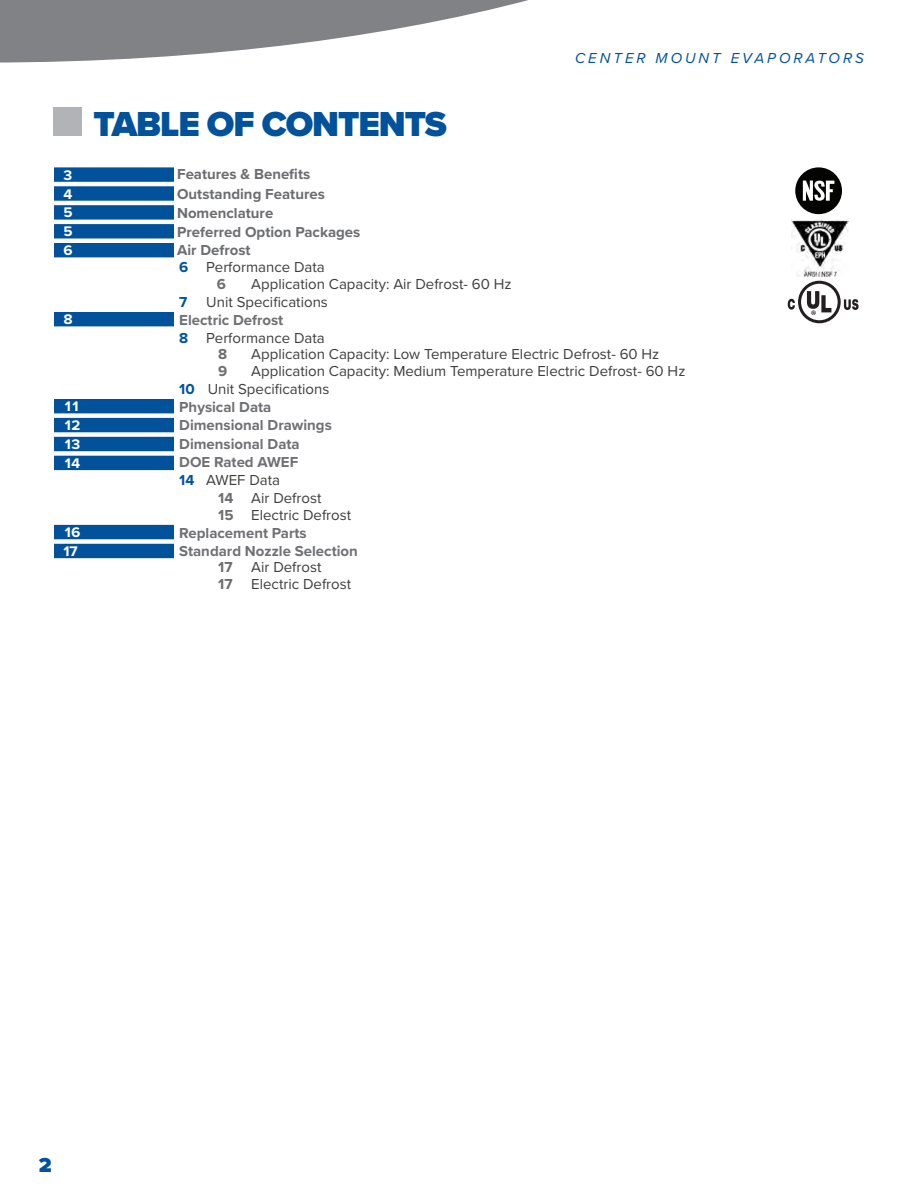
<style>
.page{position:relative;width:918px;height:1188px;background:#fff}
.page>*{position:absolute;margin:0;border:0;box-sizing:border-box;transform-origin:0 0}
.t1{font:900 36px "Proxima Nova";letter-spacing:-.03em;color:#01529b}
.t2{font:900 21px "Proxima Nova";color:#01529b}
.Text_Body{font:15px/18px "Proxima Nova";color:#3e3e3f}
.Text_Body-2{font:700 15px/18px "Proxima Nova";color:#6f7073}
.Text_Body-3{font:700 15px "Proxima Nova";color:#6c6d70}
.t3{font:italic 15px "Proxima Nova";letter-spacing:.2em;color:#01529b}
.Text_Body-4{font:700 15px "Proxima Nova";color:#01529b}
.Text_Body-5{font:700 14.4px "Proxima Nova";letter-spacing:-.1em;color:#fff;scale:1.04 1}
.s1{font-weight:700;color:#01529b}
.s2{font-weight:700;color:#6f7073}
.s3{color:#01529b}
.s4{font-weight:400;color:#3e3e3f}
.s5{font-weight:700;color:#6c6d70}
</style>
<div class="page">
<svg style="left:0;top:0;width:528px;height:63px"></svg>
<div style="left:53px;top:107px;width:28px;height:29px;background:#b2b3b7"></div>
<div style="left:54px;top:167px;width:120px;height:15px;background:#01529b"></div>
<div style="left:54px;top:186px;width:120px;height:15px;background:#01529b"></div>
<div style="left:54px;top:205px;width:120px;height:15px;background:#01529b"></div>
<div style="left:54px;top:243px;width:120px;height:14px;background:#01529b"></div>
<div style="left:54px;top:544px;width:120px;height:14px;background:#01529b"></div>
<div style="left:54px;top:312px;width:120px;height:14px;background:#01529b"></div>
<div style="left:54px;top:399px;width:120px;height:14px;background:#01529b"></div>
<div style="left:54px;top:525px;width:120px;height:14px;background:#01529b"></div>
<div style="left:54px;top:224px;width:120px;height:15px;background:#01529b"></div>
<div style="left:54px;top:418px;width:120px;height:14px;background:#01529b"></div>
<div style="left:54px;top:437px;width:120px;height:14px;background:#01529b"></div>
<div style="left:798px;top:281px;width:43px;height:42px;border:3px solid #231f20;border-radius:50%"></div>
<svg style="left:807px;top:291px;width:24px;height:24px"></svg>
<svg style="left:788px;top:299px;width:7px;height:11px"></svg>
<svg style="left:844px;top:299px;width:15px;height:11px"></svg>
<img style="left:792px;top:219px;width:57px;height:58px">
<div style="left:795px;top:167px;width:47px;height:47px;background:#040503;border-radius:50%"></div>
<svg style="left:803px;top:181px;width:31px;height:20px"></svg>
<div style="left:54px;top:456px;width:120px;height:14px;background:#01529b"></div>
<p class="t3" style="left:575px;top:46px;width:290px">CENTER MOUNT EVAPORATORS</p>
<p class="Text_Body-5" style="left:63px;top:164px;width:10px">3</p>
<p class="Text_Body-5" style="left:63px;top:183px;width:10px">4</p>
<p class="Text_Body-5" style="left:63px;top:202px;width:10px">5</p>
<p class="Text_Body-5" style="left:63px;top:240px;width:10px">6</p>
<p class="Text_Body-5" style="left:63px;top:221px;width:10px">5</p>
<p class="Text_Body-5" style="left:63px;top:309px;width:10px">8</p>
<p class="Text_Body-5" style="left:63px;top:396px;width:18px">11</p>
<p class="Text_Body-5" style="left:63px;top:415px;width:18px">12</p>
<p class="Text_Body-5" style="left:63px;top:433px;width:18px">13</p>
<p class="Text_Body-5" style="left:63px;top:452px;width:18px">14</p>
<p class="Text_Body-5" style="left:63px;top:522px;width:18px">16</p>
<p class="Text_Body-5" style="left:63px;top:540px;width:15px">17</p>
<p class="t1" style="left:94px;top:97px;width:355px">TABLE OF CONTENTS</p>
<p class="Text_Body-3" style="left:177px;top:163px;width:135px">Features &amp; Benefits</p>
<p class="Text_Body-3" style="left:177px;top:182px;width:149px">Outstanding Features</p>
<p class="Text_Body-3" style="left:177px;top:202px;width:98px">Nomenclature</p>
<p class="Text_Body-3" style="left:177px;top:221px;width:185px">Preferred Option Packages</p>
<p class="Text_Body-3" style="left:177px;top:239px;width:75px">Air Defrost</p>
<p class="Text_Body" style="left:179px;top:258px;width:147px"><span class="s1">6</span> Performance Data</p>
<p class="Text_Body-3" style="left:217px;top:273px;width:11px">6</p>
<p class="Text_Body" style="left:251px;top:274px;width:262px">Application Capacity: Air Defrost- 60 Hz</p>
<p class="Text_Body-4" style="left:179px;top:291px;width:10px">7</p>
<p class="Text_Body" style="left:179px;top:292px;width:150px;text-indent:27px">Unit Specifications<br><span class="s2">Electric Defrost</span></p>
<p class="Text_Body" style="left:179px;top:328px;width:147px"><span class="s1">8</span> Performance Data</p>
<p class="Text_Body-3" style="left:218px;top:343px;width:11px">8</p>
<p class="Text_Body" style="left:251px;top:345px;width:410px">Application Capacity: Low Temperature Electric Defrost- 60 Hz</p>
<p class="Text_Body-3" style="left:218px;top:360px;width:11px">9</p>
<p class="Text_Body" style="left:251px;top:361px;width:436px">Application Capacity: Medium Temperature Electric Defrost- 60 Hz</p>
<p class="Text_Body" style="left:179px;top:379px;width:152px"><span class="s1">10</span> Unit Specifications<br><span class="s2">Physical Data</span></p>
<p class="Text_Body-2" style="left:179px;top:416px;width:154px">Dimensional Drawings</p>
<p class="Text_Body-2" style="left:179px;top:435px;width:122px">Dimensional Data</p>
<p class="Text_Body-2" style="left:179px;top:453px;width:120px">DOE Rated AWEF<br><span class="s3">14</span> <span class="s4">AWEF Data</span></p>
<p class="Text_Body" style="left:218px;top:489px;width:105px"><span class="s5">14</span> Air Defrost</p>
<p class="Text_Body" style="left:218px;top:505px;width:134px"><span class="s5">15</span> Electric Defrost</p>
<p class="Text_Body-2" style="left:179px;top:523px;width:129px">Replacement Parts</p>
<p class="Text_Body-2" style="left:179px;top:541px;width:180px">Standard Nozzle Selection</p>
<p class="Text_Body" style="left:218px;top:558px;width:105px"><span class="s5">17</span> Air Defrost</p>
<p class="Text_Body" style="left:218px;top:574px;width:134px"><span class="s5">17</span> Electric Defrost</p>
<p class="t2" style="left:39px;top:1149px;width:14px">2</p>
</div>
